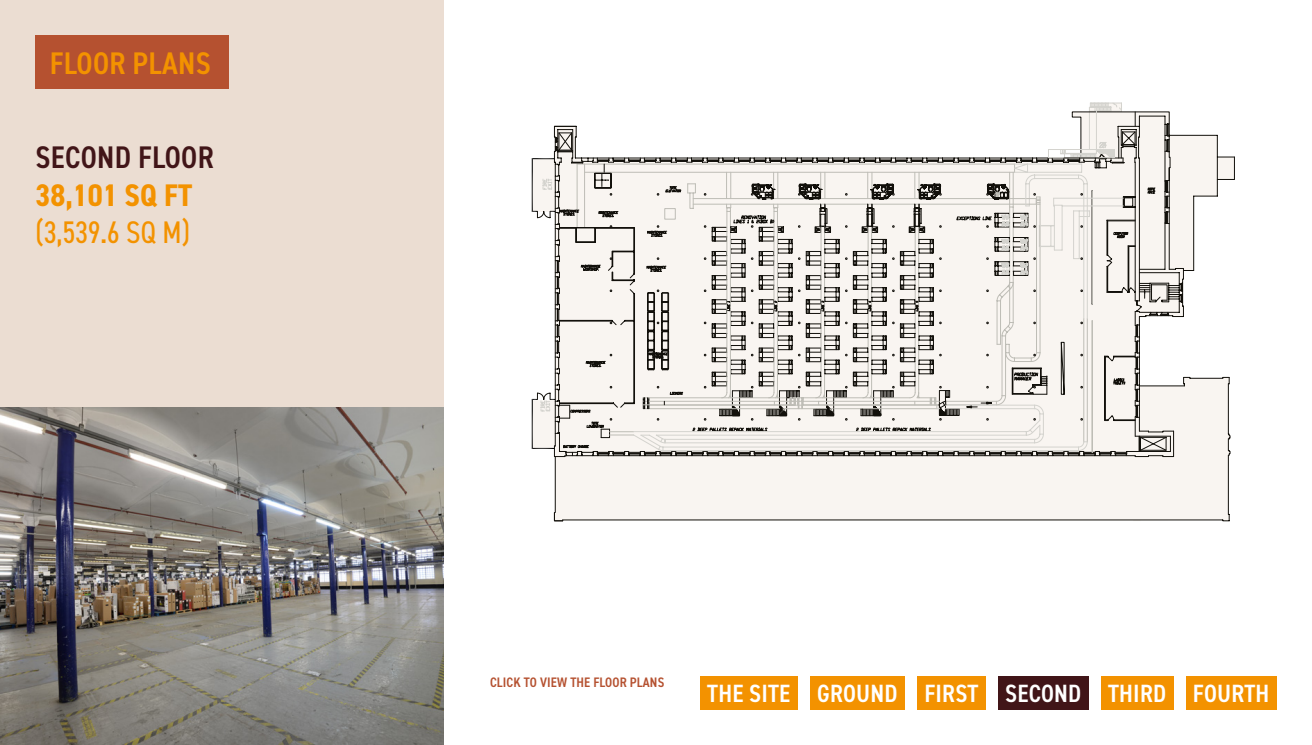
<style>
.page{position:relative;width:1312px;height:745px;background:#fff}
.page>*{position:absolute;margin:0;border:0;box-sizing:border-box;transform-origin:0 0}
.t1{font:condensed 31.25px "DIN2014";color:#f39200}
.t2{font:600 condensed 31.25px "DIN2014";letter-spacing:.01em;color:#411518}
.t3{font:600 condensed 31.25px "DIN2014";letter-spacing:.01em;color:#f39200}
.t4{font:700 condensed 31.25px "DIN2014";color:#f39200}
.t5{font:600 condensed 25px "DIN2014";letter-spacing:.01em;color:#fff}
.t6{font:600 condensed 13.75px "DIN2014";letter-spacing:.01em;color:#b55130}
</style>
<div class="page">
<div style="left:0;top:0;width:443px;height:744px;background:#ebddd2"></div>
<div style="left:700px;top:675px;width:97px;height:34px;background:#f39200"></div>
<div style="left:809px;top:675px;width:95px;height:34px;background:#f39200"></div>
<div style="left:1100px;top:675px;width:72px;height:34px;background:#f39200"></div>
<div style="left:1185px;top:675px;width:91px;height:34px;background:#f39200"></div>
<div style="left:916px;top:675px;width:69px;height:34px;background:#f39200"></div>
<div style="left:35px;top:35px;width:194px;height:54px;background:#b55130"></div>
<img style="left:0;top:407px;width:443px;height:337px">
<svg style="left:558px;top:132px;width:670px;height:82px"></svg>
<svg style="left:1082px;top:243px;width:147px;height:271px"></svg>
<div style="left:559px;top:183px;width:523px;height:337px;background:#f9f5f1"></div>
<svg style="left:531px;top:392px;width:24px;height:56px"></svg>
<svg style="left:531px;top:158px;width:28px;height:60px"></svg>
<svg style="left:554px;top:512px;width:9px;height:8px"></svg>
<svg style="left:604px;top:102px;width:569px;height:355px"></svg>
<div style="left:997px;top:675px;width:91px;height:34px;background:#411518"></div>
<p class="t3" style="left:50px;top:43px;width:162px">FLOOR PLANS</p>
<p class="t2" style="left:36px;top:136px;width:180px">SECOND FLOOR</p>
<p class="t4" style="left:35px;top:174px;width:158px">38,101 SQ FT</p>
<p class="t1" style="left:35px;top:211px;width:156px">(3,539.6 SQ M)</p>
<p class="t6" style="left:490px;top:672px;width:176px">CLICK TO VIEW THE FLOOR PLANS</p>
<p class="t5" style="left:707px;top:676px;width:272px">THE SITE GROUND FIRST</p>
<p class="t5" style="left:1107px;top:676px;width:163px">THIRD FOURTH</p>
<p class="t5" style="left:1004px;top:676px;width:78px">SECOND</p>
</div>
